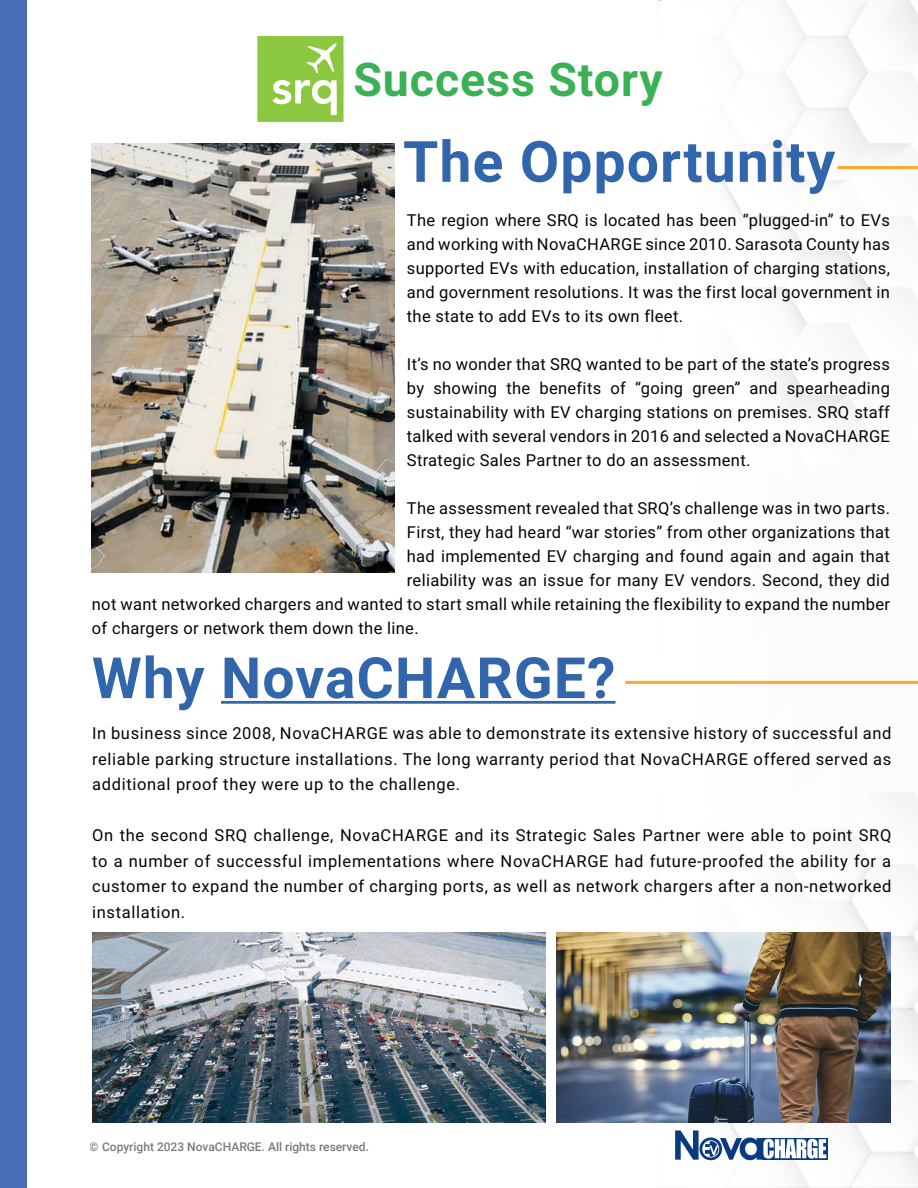
<style>
.page{position:relative;width:918px;height:1188px;background:#fff}
.page>*{position:absolute;margin:0;border:0;box-sizing:border-box;transform-origin:0 0}
.t1{font:700 57px "Roboto";letter-spacing:.02em;color:#3165ac}
.t2{font:700 46.5px "Roboto";letter-spacing:.02em;color:#3bb156}
.t3{font:16.5px/24px "Roboto";letter-spacing:.02em;color:#040503;text-align:justify}
.t4{font:500 12px "Roboto";color:#231f20}
</style>
<div class="page">
<img style="left:91px;top:0;width:827px;height:1188px">
<svg style="left:826px;top:1138px;width:2px;height:22px"></svg>
<svg style="left:675px;top:1130px;width:151px;height:30px"></svg>
<div style="left:0;top:0;width:27px;height:1188px;background:#496db5"></div>
<hr style="left:838px;top:166px;width:80px;height:3px;background:#faa831">
<hr style="left:625px;top:681px;width:293px;height:3px;background:#faa831">
<img style="left:92px;top:143px;width:303px;height:429px">
<hr style="left:221px;top:701px;width:394px;height:3px;background:#3165ac">
<div style="left:255px;top:34px;width:91px;height:90px;background:#fff"></div>
<svg style="left:257px;top:36px;width:87px;height:86px;background:#9fd060"></svg>
<img style="left:92px;top:932px;width:453px;height:191px">
<img style="left:556px;top:932px;width:335px;height:191px">
<p class="t2" style="left:353px;top:47px;width:311px">Success Story</p>
<p class="t1" style="left:403px;top:122px;width:434px">The Opportunity</p>
<p class="t3" style="left:407px;top:208px;width:485px">The region where SRQ is located has been “plugged-in” to EVs and working with NovaCHARGE since 2010. Sarasota County has supported EVs with education, installation of charging stations, and government resolutions. It was the first local government in the state to add EVs to its own fleet.</p>
<p class="t3" style="left:407px;top:352px;width:485px">It’s no wonder that SRQ wanted to be part of the state’s progress by showing the benefits of “going green” and spearheading sustainability with EV charging stations on premises. SRQ staff talked with several vendors in 2016 and selected a NovaCHARGE Strategic Sales Partner to do an assessment.</p>
<p class="t3" style="left:407px;top:496px;width:485px">The assessment revealed that SRQ’s challenge was in two parts.</p>
<p class="t3" style="left:407px;top:520px;width:485px">First, they had heard “war stories” from other organizations that</p>
<p class="t3" style="left:407px;top:544px;width:485px">had implemented EV charging and found again and again that</p>
<p class="t3" style="left:407px;top:568px;width:485px">reliability was an issue for many EV vendors. Second, they did</p>
<p class="t3" style="left:92px;top:592px;width:800px">not want networked chargers and wanted to start small while retaining the flexibility to expand the number</p>
<p class="t3" style="left:92px;top:616px;width:328px">of chargers or network them down the line.</p>
<p class="t1" style="left:92px;top:638px;width:525px">Why NovaCHARGE?</p>
<p class="t3" style="left:92px;top:720px;width:801px;line-height:25.5px">In business since 2008, NovaCHARGE was able to demonstrate its extensive history of successful and reliable parking structure installations. The long warranty period that NovaCHARGE offered served as additional proof they were up to the challenge.</p>
<p class="t3" style="left:92px;top:822px;width:801px;line-height:25.5px">On the second SRQ challenge, NovaCHARGE and its Strategic Sales Partner were able to point SRQ to a number of successful implementations where NovaCHARGE had future-proofed the ability for a customer to expand the number of charging ports, as well as network chargers after a non-networked installation.</p>
<p class="t4" style="left:90px;top:1138px;width:281px">© Copyright 2023 NovaCHARGE. All rights reserved.</p>
</div>
